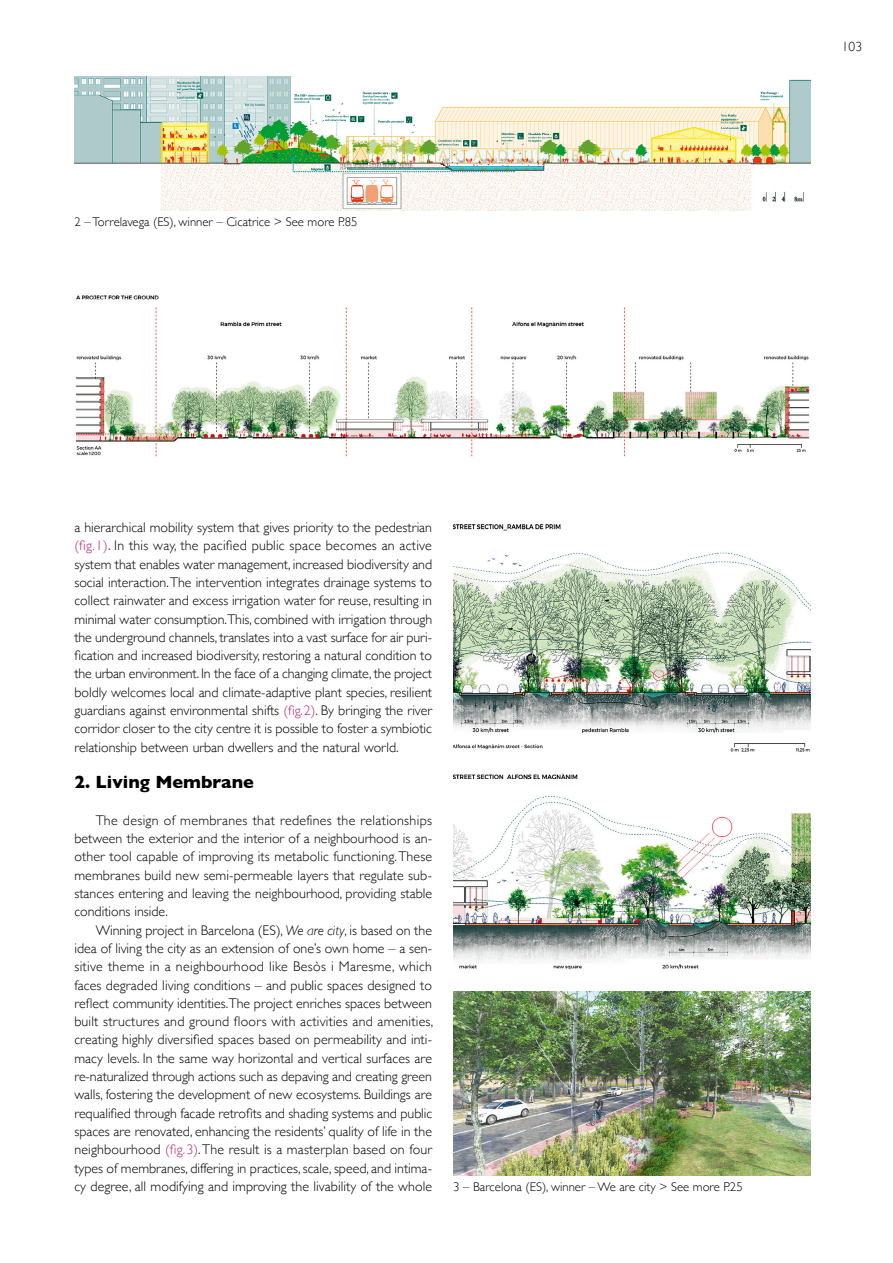
<style>
.page{position:relative;width:893px;height:1263px;background:#fff}
.page>*{position:absolute;margin:0;border:0;box-sizing:border-box;transform-origin:0 0}
.t1{font:700 18px "Gill Sans";color:#000}
.t2{font:300 13.95px/18.3px "Gill Sans";letter-spacing:.005em;color:#000;text-align:justify}
.t3{font:300 13.5px "Gill Sans";color:#000}
.t4{font:300 12.75px "Gill Sans";color:#000}
.s1{color:#b42870}
.s2{font-style:italic}
</style>
<div class="page">
<img style="left:75px;top:295px;width:735px;height:162px">
<img style="left:74px;top:76px;width:737px;height:135px">
<img style="left:453px;top:773px;width:125px;height:6px">
<img style="left:453px;top:796px;width:358px;height:174px">
<img style="left:453px;top:524px;width:108px;height:7px">
<img style="left:453px;top:552px;width:358px;height:200px">
<img style="left:453px;top:991px;width:357px;height:184px">
<p class="t4" style="left:74px;top:212px;width:285px">2 – Torrelavega (ES), winner – Cicatrice &gt; See more P.85</p>
<p class="t3" style="left:842px;top:36px;width:22px">103</p>
<p class="t2" style="left:74px;top:518px;width:359px">a hierarchical mobility system that gives priority to the pedestrian <span class="s1">(fig.1)</span>. In this way, the pacified public space becomes an active system that enables water management, increased biodiversity and social interaction. The intervention integrates drainage systems to collect rainwater and excess irrigation water for reuse, resulting in minimal water consumption.This, combined with irrigation through the underground channels, translates into a vast surface for air puri&shy;fication and increased biodiversity, restoring a natural condition to the urban environment. In the face of a changing climate, the project boldly welcomes local and climate-adaptive plant species, resilient guardians against environmental shifts <span class="s1">(fig.2)</span>. By bringing the river corridor closer to the city centre it is possible to foster a symbiotic relationship between urban dwellers and the natural world.</p>
<p class="t1" style="left:74px;top:768px;width:181px">2. Living Membrane</p>
<p class="t2" style="left:74px;top:810px;width:359px;text-indent:21px">The design of membranes that redefines the relationships between the exterior and the interior of a neighbourhood is an&shy;other tool capable of improving its metabolic functioning. These membranes build new semi-permeable layers that regulate sub&shy;stances entering and leaving the neighbourhood, providing stable conditions inside.</p>
<p class="t2" style="left:74px;top:920px;width:360px;text-indent:21px">Winning project in Barcelona (ES), <span class="s2">We are city</span>, is based on the idea of living the city as an extension of one’s own home – a sen&shy;sitive theme in a neighbourhood like Besòs i Maresme, which faces degraded living conditions – and public spaces designed to reflect community identities.The project enriches spaces between built structures and ground floors with activities and amenities, creating highly diversified spaces based on permeability and inti&shy;macy levels. In the same way horizontal and vertical surfaces are re-naturalized through actions such as depaving and creating green walls, fostering the development of new ecosystems. Buildings are requalified through facade retrofits and shading systems and public spaces are renovated, enhancing the residents’ quality of life in the neighbourhood <span class="s1">(fig.3)</span>. The result is a masterplan based on four types of membranes, differing in practices, scale, speed, and intima&shy;cy degree, all modifying and improving the livability of the whole</p>
<p class="t4" style="left:453px;top:1176px;width:291px">3 – Barcelona (ES), winner – We are city &gt; See more P.25</p>
</div>
